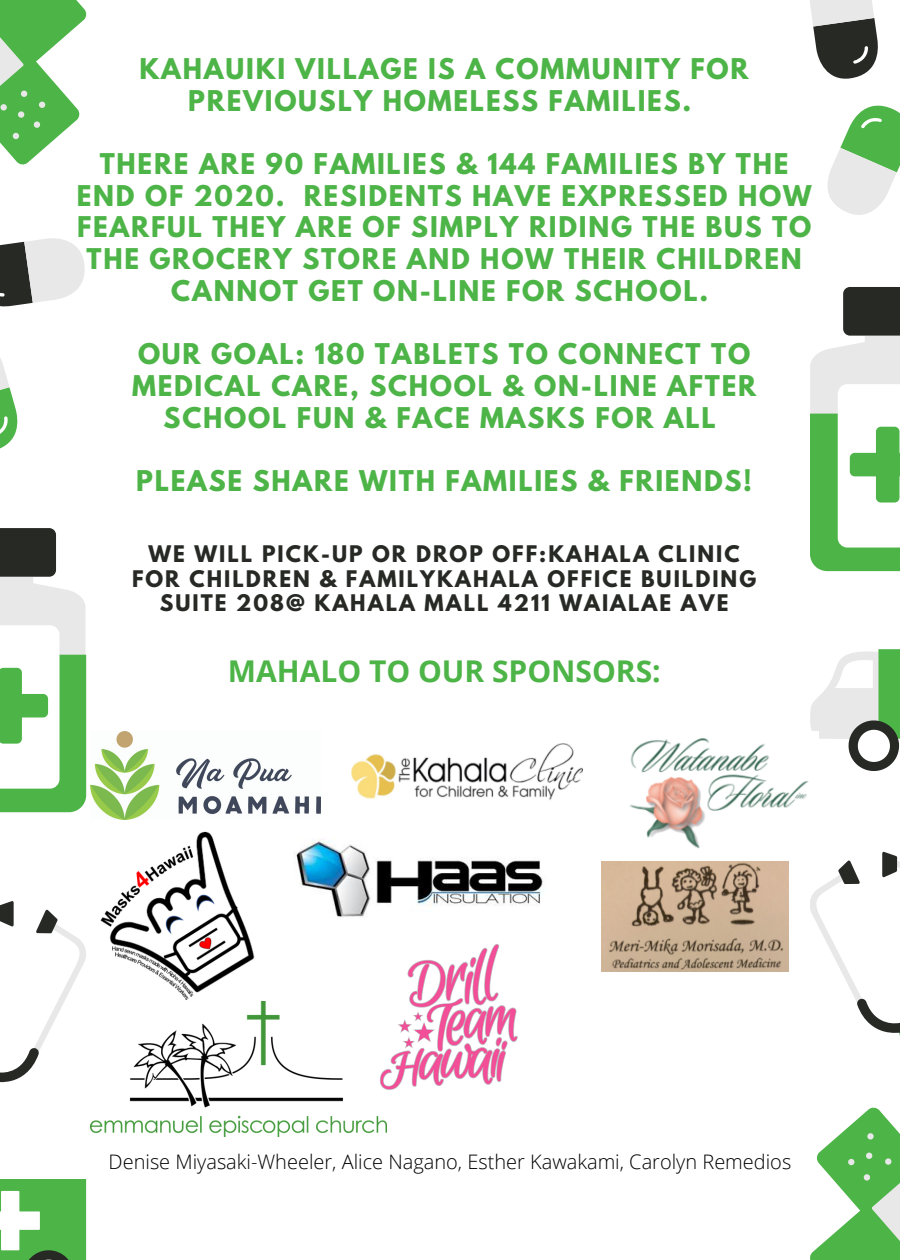
<style>
.page{position:relative;width:900px;height:1260px;background:#fff}
.page>*{position:absolute;margin:0;border:0;box-sizing:border-box;transform-origin:0 0}
.t1{font:700 30px "Open Sans";color:#4db447}
.t2{font:700 25.25px/31.8px "League Spartan";letter-spacing:.07em;color:#4db447;text-align:center}
.t3{font:700 20.25px/24.5px "League Spartan";letter-spacing:.1em;color:#272925;text-align:center}
.t4{font:300 20px "Open Sans";color:#000}
</style>
<div class="page">
<svg style="left:0;top:901px;width:86px;height:182px"></svg>
<svg style="left:0;top:1179px;width:86px;height:81px;background:#58b352"></svg>
<div style="left:1px;top:1191px;width:18px;height:59px;background:#fff"></div>
<svg style="left:0;top:358px;width:18px;height:91px"></svg>
<svg style="left:0;top:238px;width:85px;height:69px"></svg>
<svg style="left:0;top:528px;width:86px;height:284px"></svg>
<svg style="left:0;top:0;width:86px;height:165px"></svg>
<svg style="left:810px;top:852px;width:90px;height:184px"></svg>
<svg style="left:810px;top:649px;width:90px;height:122px"></svg>
<svg style="left:810px;top:0;width:68px;height:79px"></svg>
<svg style="left:827px;top:105px;width:73px;height:110px"></svg>
<svg style="left:810px;top:287px;width:90px;height:284px"></svg>
<div style="left:876px;top:427px;width:23px;height:76px;background:#4db447;border-radius:5px"></div>
<svg style="left:810px;top:1108px;width:90px;height:152px"></svg>
<img style="left:351px;top:743px;width:232px;height:57px">
<img style="left:90px;top:731px;width:231px;height:88px">
<img style="left:601px;top:861px;width:188px;height:111px">
<img style="left:629px;top:731px;width:190px;height:129px">
<img style="left:294px;top:839px;width:249px;height:79px">
<img style="left:100px;top:831px;width:164px;height:171px">
<img style="left:90px;top:1002px;width:296px;height:135px">
<img style="left:360px;top:944px;width:158px;height:167px">
<p class="t2" style="left:140px;top:56px;width:611px">KAHAUIKI VILLAGE IS A COMMUNITY FOR<br>PREVIOUSLY HOMELESS FAMILIES.</p>
<p class="t2" style="left:77px;top:151px;width:736px">THERE ARE 90 FAMILIES &amp; 144 FAMILIES BY THE END OF 2020. RESIDENTS HAVE EXPRESSED HOW FEARFUL THEY ARE OF SIMPLY RIDING THE BUS TO THE GROCERY STORE AND HOW THEIR CHILDREN CANNOT GET ON-LINE FOR SCHOOL.</p>
<p class="t2" style="left:132px;top:342px;width:626px">OUR GOAL: 180 TABLETS TO CONNECT TO<br>MEDICAL CARE, SCHOOL &amp; ON-LINE AFTER<br>SCHOOL FUN &amp; FACE MASKS FOR ALL</p>
<p class="t2" style="left:136px;top:469px;width:617px">PLEASE SHARE WITH FAMILIES &amp; FRIENDS!</p>
<p class="t3" style="left:132px;top:545px;width:626px">WE WILL PICK-UP OR DROP OFF:KAHALA CLINIC<br>FOR CHILDREN &amp; FAMILYKAHALA OFFICE BUILDING<br>SUITE 208@ KAHALA MALL 4211 WAIALAE AVE</p>
<p class="t1" style="left:228px;top:650px;width:434px">MAHALO TO OUR SPONSORS:</p>
<p class="t4" style="left:109px;top:1148px;width:684px">Denise Miyasaki-Wheeler, Alice Nagano, Esther Kawakami, Carolyn Remedios</p>
</div>
